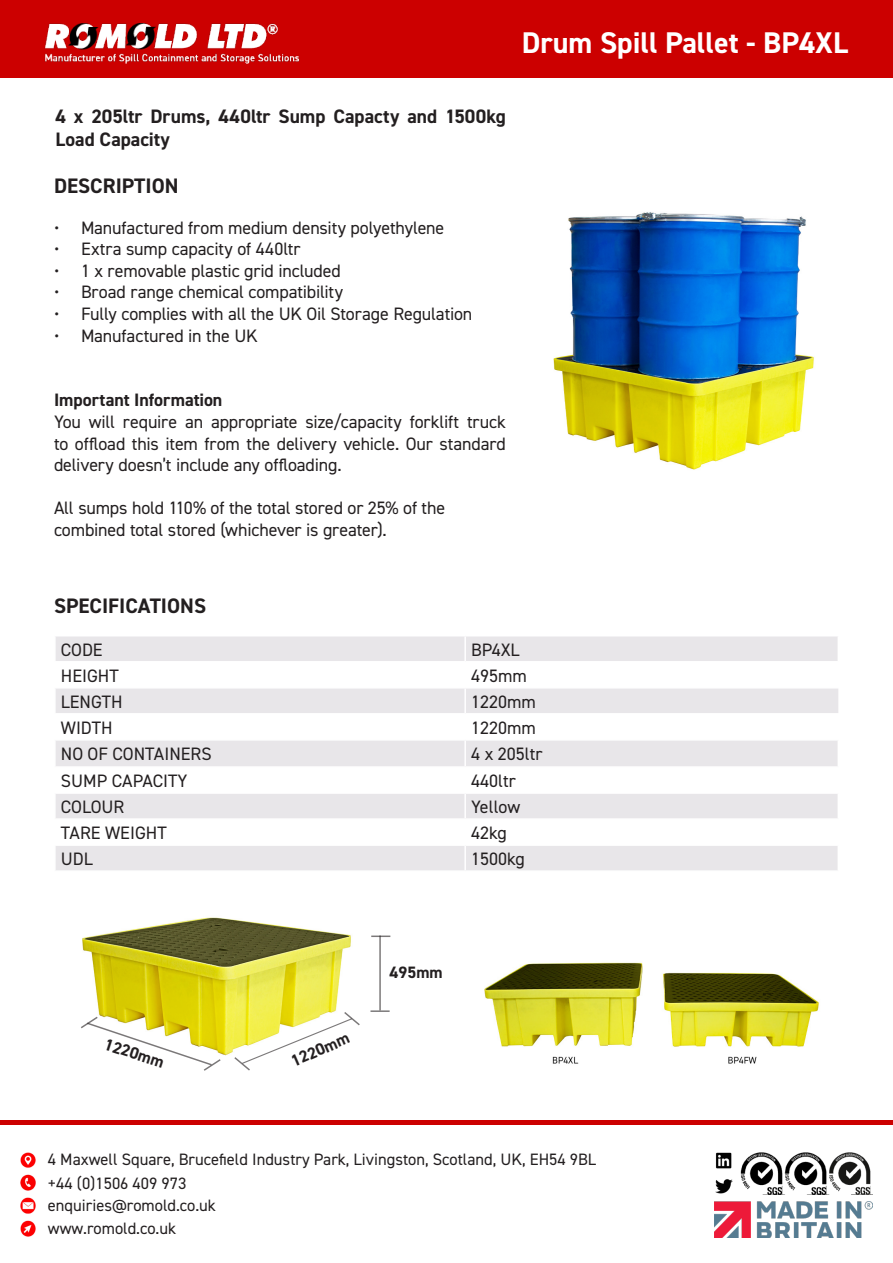
<style>
.page{position:relative;width:893px;height:1263px;background:#fff}
.page>*{position:absolute;margin:0;border:0;box-sizing:border-box;transform-origin:0 0}
.t1{font:700 30px "DIN2014";color:#fff}
.specification_headin{font:700 21px "DIN2014";color:#231f20}
.t2{font:700 19.5px/23.4px "DIN2014";color:#231f20}
.specs{font:18px/21.6px "DIN2014";letter-spacing:-.005em;color:#231f20;text-align:justify}
.t3{font:700 18px "DIN2014";color:#231f20}
.t4{font:16.5px/24.3px "DIN2014";color:#231f20}
.t5{font:700 16.5px "DIN2014";color:#231f20}
</style>
<div class="page">
<div style="left:0;top:1120px;width:893px;height:5px;background:#c00"></div>
<div style="left:0;top:0;width:893px;height:77px;background:#c00"></div>
<img style="left:45px;top:24px;width:255px;height:39px">
<img style="left:715px;top:1201px;width:158px;height:36px">
<img style="left:740px;top:1152px;width:133px;height:43px">
<img style="left:20px;top:1174px;width:16px;height:17px">
<img style="left:20px;top:1197px;width:16px;height:17px">
<img style="left:20px;top:1152px;width:16px;height:16px">
<img style="left:20px;top:1220px;width:16px;height:17px">
<img style="left:715px;top:1179px;width:17px;height:15px">
<img style="left:716px;top:1152px;width:16px;height:17px">
<div style="left:56px;top:636px;width:782px;height:25px;background:#e8e6e9"></div>
<svg style="left:56px;top:688px;width:782px;height:182px;fill:#e8e6e9"></svg>
<hr style="left:464px;top:636px;width:2px;height:25px;background:#fff">
<hr style="left:464px;top:688px;width:2px;height:25px;background:#fff">
<hr style="left:54px;top:713px;width:411px;height:1px;background:#fff">
<hr style="left:465px;top:713px;width:374px;height:1px;background:#fff">
<hr style="left:464px;top:714px;width:2px;height:25px;background:#fff">
<hr style="left:54px;top:739px;width:411px;height:2px;background:#fff">
<hr style="left:465px;top:739px;width:374px;height:2px;background:#fff">
<hr style="left:464px;top:741px;width:2px;height:25px;background:#fff">
<hr style="left:54px;top:766px;width:411px;height:2px;background:#fff">
<hr style="left:465px;top:766px;width:374px;height:2px;background:#fff">
<hr style="left:464px;top:768px;width:2px;height:24px;background:#fff">
<hr style="left:54px;top:792px;width:411px;height:2px;background:#fff">
<hr style="left:465px;top:792px;width:374px;height:2px;background:#fff">
<hr style="left:464px;top:794px;width:2px;height:24px;background:#fff">
<hr style="left:54px;top:818px;width:411px;height:2px;background:#fff">
<hr style="left:465px;top:818px;width:374px;height:2px;background:#fff">
<hr style="left:464px;top:820px;width:2px;height:24px;background:#fff">
<hr style="left:54px;top:844px;width:411px;height:2px;background:#fff">
<hr style="left:465px;top:844px;width:374px;height:2px;background:#fff">
<hr style="left:464px;top:846px;width:2px;height:24px;background:#fff">
<img style="left:553px;top:212px;width:261px;height:258px">
<img style="left:82px;top:917px;width:269px;height:139px">
<svg style="left:371px;top:935px;width:19px;height:2px"></svg>
<hr style="left:370px;top:1010px;width:20px;height:2px;background:#231f20">
<hr style="left:379px;top:935px;width:2px;height:75px;background:#231f20">
<img style="left:484px;top:962px;width:335px;height:102px">
<svg style="left:81px;top:1015px;width:141px;height:56px"></svg>
<svg style="left:233px;top:1010px;width:127px;height:61px"></svg>
<p class="t1" style="left:522px;top:23px;width:328px">Drum Spill Pallet - BP4XL</p>
<p class="t2" style="left:55px;top:104px;width:452px">4 x 205ltr Drums, 440ltr Sump Capacty and 1500kg<br>Load Capacity</p>
<p class="specification_headin" style="left:54px;top:172px;width:126px">DESCRIPTION</p>
<p class="specs" style="left:54px;top:216px;width:392px">• Manufactured from medium density polyethylene</p>
<p class="specs" style="left:54px;top:238px;width:248px">• Extra sump capacity of 440ltr</p>
<p class="specs" style="left:54px;top:259px;width:288px">• 1 x removable plastic grid included</p>
<p class="specs" style="left:54px;top:281px;width:291px">• Broad range chemical compatibility</p>
<p class="specs" style="left:54px;top:303px;width:420px">• Fully complies with all the UK Oil Storage Regulation</p>
<p class="specs" style="left:54px;top:324px;width:205px">• Manufactured in the UK</p>
<p class="t3" style="left:54px;top:388px;width:170px">Important Information</p>
<p class="specs" style="left:54px;top:411px;width:453px">You will require an appropriate size/capacity forklift truck to offload this item from the delivery vehicle. Our standard delivery doesn’t include any offloading.</p>
<p class="specs" style="left:54px;top:497px;width:393px">All sumps hold 110% of the total stored or 25% of the</p>
<p class="specs" style="left:54px;top:519px;width:334px">combined total stored (whichever is greater).</p>
<p class="specification_headin" style="left:54px;top:592px;width:154px">SPECIFICATIONS</p>
<p class="specs" style="left:61px;top:638px;width:43px">CODE</p>
<p class="specs" style="left:471px;top:638px;width:50px">BP4XL</p>
<p class="specs" style="left:61px;top:664px;width:59px">HEIGHT</p>
<p class="specs" style="left:471px;top:664px;width:57px">495mm</p>
<p class="specs" style="left:61px;top:690px;width:63px">LENGTH</p>
<p class="specs" style="left:471px;top:690px;width:66px">1220mm</p>
<p class="specs" style="left:61px;top:716px;width:53px">WIDTH</p>
<p class="specs" style="left:471px;top:716px;width:66px">1220mm</p>
<p class="specs" style="left:61px;top:742px;width:152px">NO OF CONTAINERS</p>
<p class="specs" style="left:471px;top:742px;width:73px">4 x 205ltr</p>
<p class="specs" style="left:61px;top:770px;width:128px">SUMP CAPACITY</p>
<p class="specs" style="left:471px;top:770px;width:46px">440ltr</p>
<p class="specs" style="left:61px;top:796px;width:65px">COLOUR</p>
<p class="specs" style="left:471px;top:796px;width:51px">Yellow</p>
<p class="specs" style="left:61px;top:822px;width:107px">TARE WEIGHT</p>
<p class="specs" style="left:471px;top:822px;width:37px">42kg</p>
<p class="specs" style="left:61px;top:848px;width:33px">UDL</p>
<p class="specs" style="left:471px;top:848px;width:55px">1500kg</p>
<p class="t5" style="left:108px;top:1033px;width:63px;rotate:18deg">1220mm</p>
<p class="t5" style="left:287px;top:1051px;width:63px;rotate:-23deg">1220mm</p>
<p class="t5" style="left:390px;top:961px;width:54px">495mm</p>
<p class="t4" style="left:48px;top:1147px;width:550px">4 Maxwell Square, Brucefield Industry Park, Livingston, Scotland, UK, EH54 9BL +44 (0)1506 409 973</p>
<p class="t4" style="left:48px;top:1192px;width:170px">enquiries@romold.co.uk</p>
<p class="t4" style="left:48px;top:1215px;width:130px">www.romold.co.uk</p>
</div>
